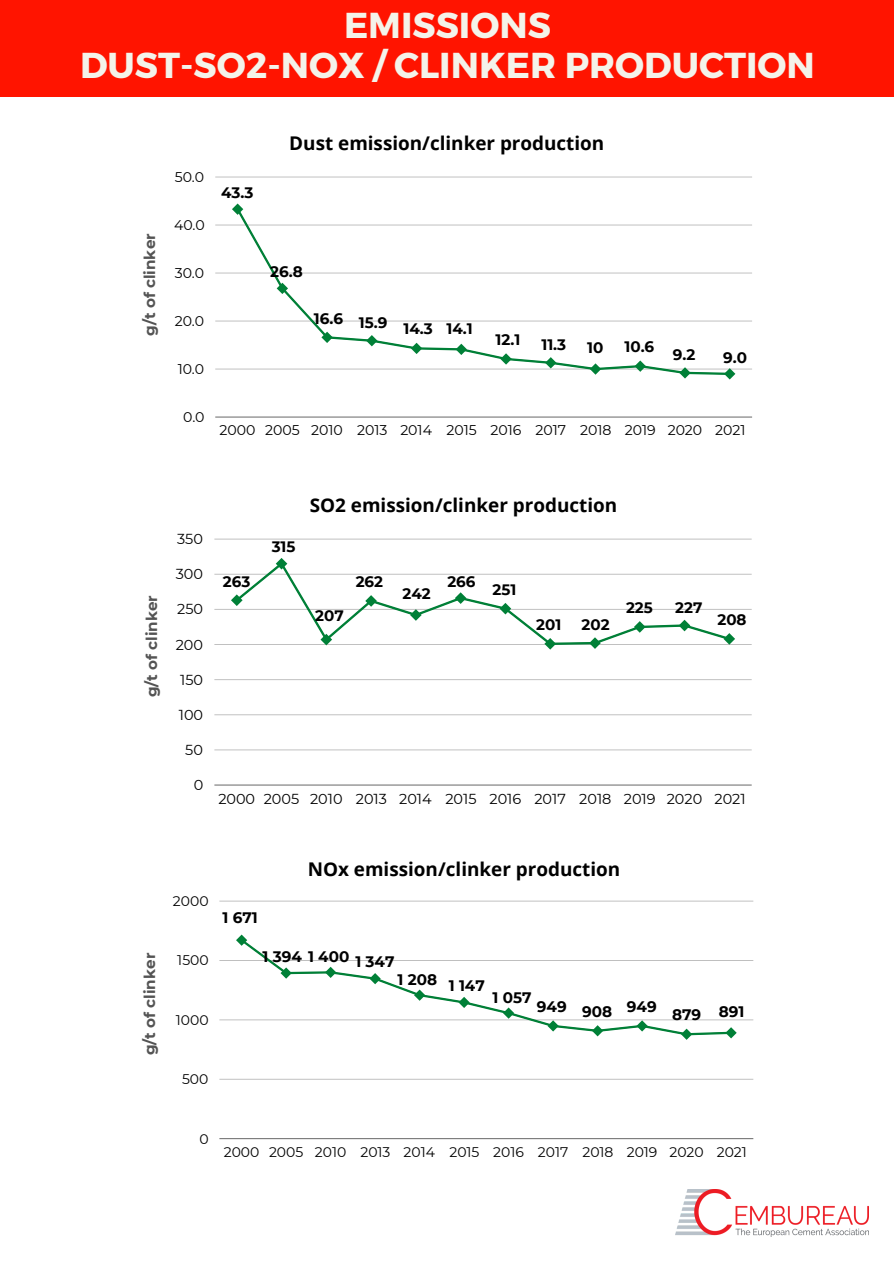
<style>
.page{position:relative;width:894px;height:1264px;background:#fff}
.page>*{position:absolute;margin:0;border:0;box-sizing:border-box;transform-origin:0 0}
.t1{font:700 36px/39.3px "Montserrat";color:#f4f3ea;text-align:center}
.t2{font:700 18.9px "Open Sans";color:#000}
.t3{font:700 15.15px "Montserrat";color:#000}
.t4{font:700 15.15px "Montserrat";color:#545454}
.t5{font:14.4px "Montserrat";color:#000}
.t6{font:14.1px "Montserrat";color:#000}
.t7{font:13.95px "Montserrat";color:#000}
</style>
<div class="page">
<div style="left:0;top:0;width:893px;height:97px;background:#ff1400"></div>
<img style="left:675px;top:1189px;width:193px;height:46px">
<hr style="left:215px;top:416px;width:536px;height:1px;background:#bcbcbc">
<hr style="left:215px;top:368px;width:536px;height:1px;background:#e3e3e3">
<hr style="left:215px;top:321px;width:536px;height:1px;background:#dcdcdc">
<hr style="left:215px;top:273px;width:536px;height:1px;background:#ddd">
<hr style="left:215px;top:225px;width:536px;height:1px;background:#ddd">
<hr style="left:215px;top:177px;width:536px;height:1px;background:#dedede">
<svg style="left:232px;top:203px;width:503px;height:176px"></svg>
<hr style="left:214px;top:784px;width:537px;height:1px;background:#bbb">
<hr style="left:214px;top:749px;width:537px;height:1px;background:#dadada">
<hr style="left:214px;top:714px;width:537px;height:1px;background:#d2d2d2">
<hr style="left:214px;top:679px;width:537px;height:1px;background:#c9c9c9">
<hr style="left:214px;top:644px;width:537px;height:1px;background:#c0c0c0">
<hr style="left:214px;top:609px;width:537px;height:1px;background:#c7c7c7">
<hr style="left:214px;top:574px;width:537px;height:1px;background:#d0d0d0">
<hr style="left:214px;top:538px;width:537px;height:1px;background:#e6e6e6">
<svg style="left:231px;top:558px;width:504px;height:91px"></svg>
<hr style="left:219px;top:1138px;width:534px;height:1px;background:#7e7e7e">
<hr style="left:219px;top:1078px;width:534px;height:1px;background:#f1f1f1">
<hr style="left:219px;top:1019px;width:534px;height:1px;background:#d8d8d8">
<hr style="left:219px;top:960px;width:534px;height:1px;background:#bfbfbf">
<hr style="left:219px;top:900px;width:534px;height:1px;background:#e7e7e7">
<svg style="left:236px;top:934px;width:500px;height:105px"></svg>
<h2 class="t1" style="left:80px;top:4px;width:736px">EMISSIONS<br>DUST-SO2-NOX / CLINKER PRODUCTION</h2>
<p class="t4" style="left:140px;top:336px;width:104px;rotate:-90deg">g/t of clinker</p>
<p class="t6" style="left:175px;top:168px;width:31px">50.0</p>
<p class="t6" style="left:174px;top:216px;width:32px">40.0</p>
<p class="t6" style="left:175px;top:264px;width:31px">30.0</p>
<p class="t6" style="left:175px;top:312px;width:31px">20.0</p>
<p class="t6" style="left:178px;top:360px;width:28px">10.0</p>
<p class="t6" style="left:183px;top:408px;width:23px">0.0</p>
<p class="t3" style="left:221px;top:184px;width:34px">43.3</p>
<p class="t2" style="left:289px;top:129px;width:316px">Dust emission/clinker production</p>
<p class="t3" style="left:270px;top:262px;width:34px">26.8</p>
<p class="t3" style="left:314px;top:309px;width:31px">16.6</p>
<p class="t3" style="left:358px;top:313px;width:30px">15.9</p>
<p class="t3" style="left:403px;top:320px;width:31px">14.3</p>
<p class="t3" style="left:446px;top:320px;width:28px">14.1</p>
<p class="t3" style="left:495px;top:330px;width:26px">12.1</p>
<p class="t3" style="left:541px;top:335px;width:26px">11.3</p>
<p class="t3" style="left:587px;top:339px;width:18px">10</p>
<p class="t3" style="left:624px;top:337px;width:31px">10.6</p>
<h2 class="t3" style="left:672px;top:345px;width:24px">9.2</h2>
<p class="t3" style="left:722px;top:348px;width:25px">9.0</p>
<p class="t6" style="left:219px;top:422px;width:527px">2000 2005 2010 2013 2014 2015 2016 2017 2018 2019 2020 2021</p>
<p class="t4" style="left:143px;top:697px;width:104px;rotate:-90deg">g/t of clinker</p>
<p class="t5" style="left:177px;top:530px;width:27px">350</p>
<p class="t5" style="left:176px;top:565px;width:29px">300</p>
<p class="t5" style="left:177px;top:600px;width:27px">250</p>
<p class="t5" style="left:176px;top:635px;width:29px">200</p>
<p class="t5" style="left:180px;top:670px;width:24px">150</p>
<p class="t5" style="left:179px;top:706px;width:26px">100</p>
<p class="t5" style="left:185px;top:741px;width:19px">50</p>
<p class="t5" style="left:194px;top:776px;width:11px">0</p>
<p class="t3" style="left:223px;top:572px;width:29px">263</p>
<p class="t3" style="left:271px;top:537px;width:25px">315</p>
<p class="t2" style="left:310px;top:491px;width:309px">SO2 emission/clinker production</p>
<p class="t3" style="left:315px;top:606px;width:30px">207</p>
<p class="t3" style="left:355px;top:572px;width:29px">262</p>
<p class="t3" style="left:402px;top:584px;width:30px">242</p>
<p class="t3" style="left:447px;top:572px;width:30px">266</p>
<p class="t3" style="left:492px;top:580px;width:25px">251</p>
<p class="t3" style="left:536px;top:615px;width:27px">201</p>
<p class="t3" style="left:626px;top:598px;width:28px">225</p>
<p class="t3" style="left:675px;top:598px;width:29px">227</p>
<p class="t3" style="left:581px;top:615px;width:30px">202</p>
<h2 class="t3" style="left:717px;top:610px;width:31px">208</h2>
<p class="t5" style="left:218px;top:790px;width:528px">2000 2005 2010 2013 2014 2015 2016 2017 2018 2019 2020 2021</p>
<p class="t4" style="left:140px;top:1055px;width:104px;rotate:-90deg">g/t of clinker</p>
<p class="t7" style="left:173px;top:892px;width:37px">2000</p>
<p class="t7" style="left:177px;top:951px;width:33px">1500</p>
<p class="t7" style="left:176px;top:1011px;width:34px">1000</p>
<p class="t3" style="left:222px;top:908px;width:37px">1 671</p>
<p class="t2" style="left:307px;top:855px;width:314px">NOx emission/clinker production</p>
<p class="t3" style="left:262px;top:947px;width:88px">1 394 1 400</p>
<p class="t3" style="left:355px;top:952px;width:41px">1 347</p>
<p class="t3" style="left:397px;top:969px;width:41px">1 208</p>
<p class="t3" style="left:448px;top:976px;width:38px">1 147</p>
<p class="t3" style="left:492px;top:988px;width:41px">1 057</p>
<p class="t3" style="left:536px;top:996px;width:31px">949</p>
<p class="t3" style="left:626px;top:996px;width:31px">949</p>
<p class="t3" style="left:582px;top:1001px;width:32px">908</p>
<p class="t3" style="left:672px;top:1005px;width:31px">879</p>
<p class="t3" style="left:718px;top:1001px;width:27px">891</p>
<p class="t7" style="left:182px;top:1070px;width:28px">500</p>
<p class="t7" style="left:199px;top:1129px;width:11px">0</p>
<p class="t7" style="left:224px;top:1143px;width:524px">2000 2005 2010 2013 2014 2015 2016 2017 2018 2019 2020 2021</p>
</div>
